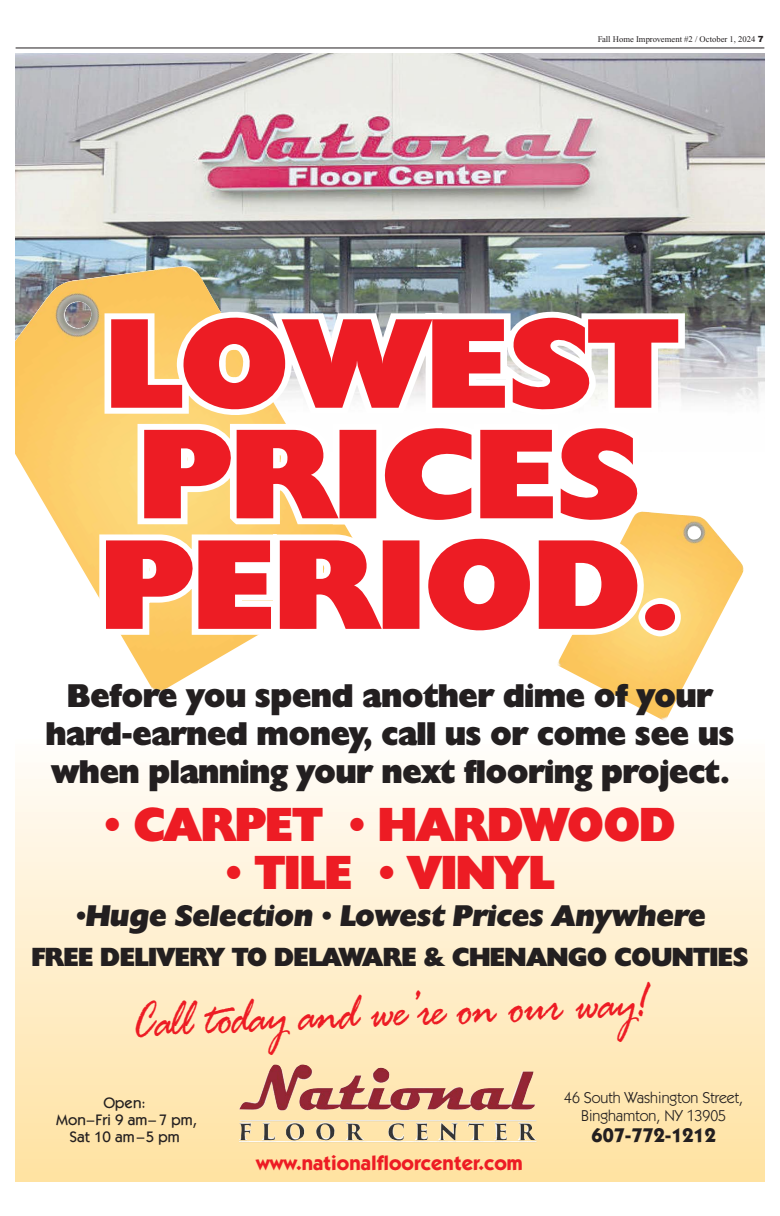
<style>
.page{position:relative;width:780px;height:1216px;background:#fff}
.page>*{position:absolute;margin:0;border:0;box-sizing:border-box;transform-origin:0 0}
.t1{font:55.5px "Rage Italic Plain";color:#ed1c24;scale:.83 1}
.t2{font:46px "Gallant";color:#ed1c24}
.t3{font:31.6px/37.9px "Gallant";color:#231f20;text-align:center}
.t4{font:28.8px "Gallant Ital";color:#231f20}
.t5{font:25.2px "Gallant";color:#231f20}
.t6{font:700 20.4px "Itc Kabel";color:#ed1c24}
.t7{font:700 19.9px "Itc Kabel";color:#231f20}
.t8{font:15.8px/18.1px "Itc Kabel";color:#231f20;text-align:center}
.t9{font:500 15.3px/16.8px "Itc Kabel";color:#231f20;text-align:center}
.t10{font:8.6px "Times New Roman";color:#231f20}
.s1{font-family:"Helvetica";font-weight:900}
</style>
<div class="page">
<hr style="left:16px;top:47px;width:748px;height:1px;background:#231f20">
<div style="left:16px;top:738px;width:748px;height:443px;background:linear-gradient(to bottom,#fffdfa,#fee1a0)"></div>
<img style="left:16px;top:53px;width:748px;height:349px">
<img style="left:16px;top:264px;width:355px;height:428px">
<img style="left:557px;top:511px;width:187px;height:210px">
<svg style="left:105px;top:309px;width:580px;height:108px"></svg>
<svg style="left:111px;top:312px;width:567px;height:103px;fill:#ed1c24"></svg>
<svg style="left:138px;top:414px;width:507px;height:113px"></svg>
<svg style="left:144px;top:420px;width:498px;height:101px;fill:#ed1c24"></svg>
<svg style="left:99px;top:530px;width:584px;height:108px"></svg>
<svg style="left:106px;top:533px;width:570px;height:103px;fill:#ed1c24"></svg>
<img style="left:239px;top:1064px;width:297px;height:65px">
<p class="t10" style="left:598px;top:35px;width:167px">Fall Home Improvement #2 / October 1, 2024 <span class="s1">7</span></p>
<p class="t3" style="left:46px;top:681px;width:690px">Before you spend another dime of your hard-earned money, call us or come see us when planning your next flooring project.</p>
<h2 class="t2" style="left:105px;top:807px;width:572px">• CARPET • HARDWOOD</h2>
<h2 class="t2" style="left:226px;top:856px;width:330px">• TILE • VINYL</h2>
<p class="t4" style="left:75px;top:899px;width:631px">•Huge Selection • Lowest Prices Anywhere</p>
<p class="t5" style="left:32px;top:947px;width:718px">FREE DELIVERY TO DELAWARE &amp; CHENANGO COUNTIES</p>
<h1 class="t1" style="left:131px;top:985px;width:624px;rotate:-2deg">Call today and we’re on our way!</h1>
<p class="t9" style="left:56px;top:1095px;width:142px">Open:<br>Mon–Fri 9 am – 7 pm,<br>Sat 10 am – 5 pm</p>
<p class="t6" style="left:256px;top:1155px;width:268px">www.nationalfloorcenter.com</p>
<p class="t8" style="left:564px;top:1089px;width:181px">46 South Washington Street,<br>Binghamton, NY 13905</p>
<p class="t7" style="left:592px;top:1128px;width:126px">607-772-1212</p>
</div>
